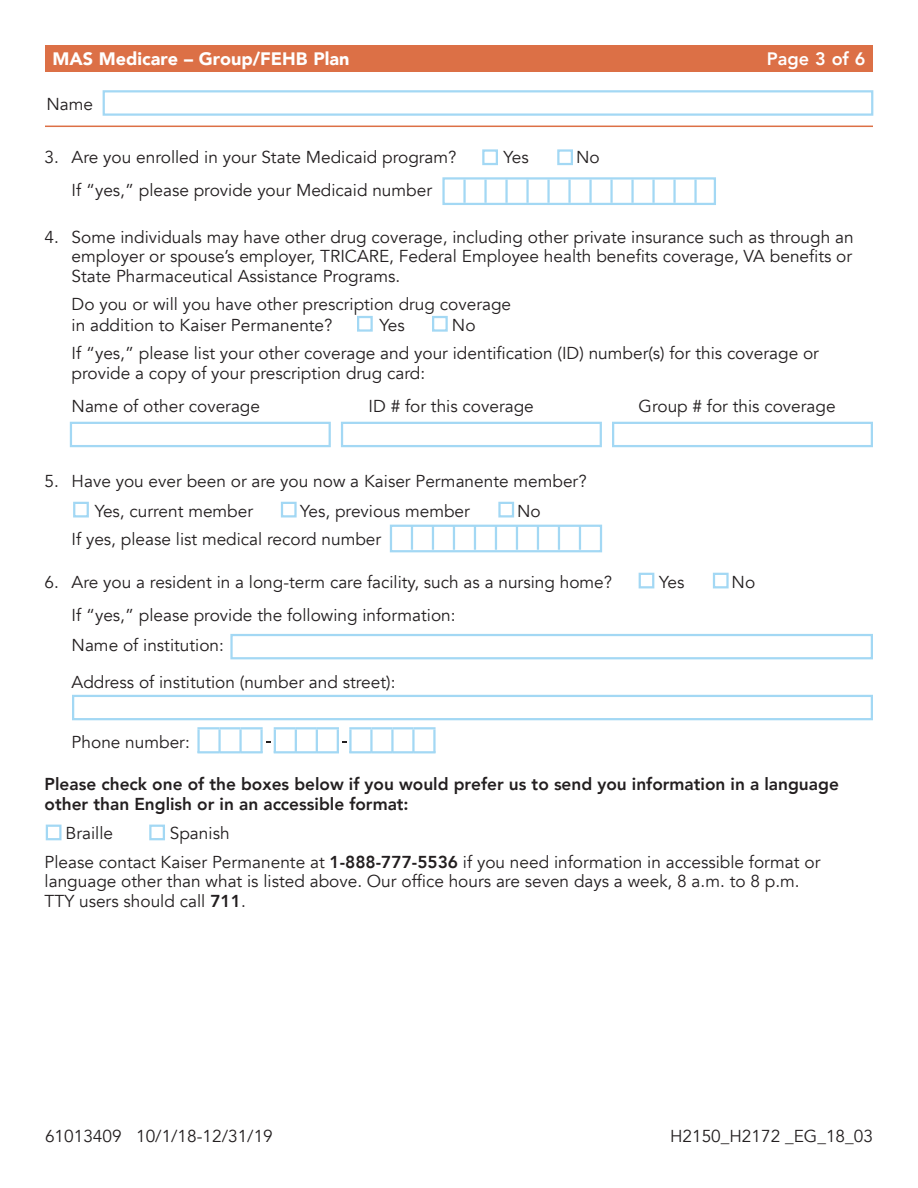
<style>
.page{position:relative;width:918px;height:1188px;background:#fff}
.page>*{position:absolute;margin:0;border:0;box-sizing:border-box;transform-origin:0 0}
.t1{font:900 18px "Avenir";color:#fff}
.t2{font:800 18px "Avenir";color:#fff}
.t3{font:17.25px/19.5px "Avenir";color:#231f20}
.t4{font:800 17.25px/19.5px "Avenir";color:#231f20}
.s1{font-weight:800}
</style>
<div class="page">
<hr style="left:45px;top:126px;width:828px;height:1px;background:#dc7046">
<div style="left:103px;top:90px;width:770px;height:26px;border:2px solid #a3d8f4"></div>
<div style="left:45px;top:45px;width:828px;height:27px;background:#dc7046"></div>
<hr style="left:463px;top:180px;width:3px;height:23px;background:#a3d8f4">
<hr style="left:484px;top:180px;width:3px;height:23px;background:#a3d8f4">
<hr style="left:505px;top:180px;width:3px;height:23px;background:#a3d8f4">
<hr style="left:526px;top:180px;width:3px;height:23px;background:#a3d8f4">
<hr style="left:547px;top:180px;width:3px;height:23px;background:#a3d8f4">
<hr style="left:568px;top:180px;width:3px;height:23px;background:#a3d8f4">
<hr style="left:589px;top:180px;width:3px;height:23px;background:#a3d8f4">
<hr style="left:610px;top:180px;width:3px;height:23px;background:#a3d8f4">
<hr style="left:631px;top:180px;width:3px;height:23px;background:#a3d8f4">
<hr style="left:652px;top:180px;width:3px;height:23px;background:#a3d8f4">
<hr style="left:673px;top:180px;width:3px;height:23px;background:#a3d8f4">
<hr style="left:694px;top:180px;width:3px;height:23px;background:#a3d8f4">
<div style="left:442px;top:177px;width:274px;height:28px;border:2px solid #a3d8f4"></div>
<div style="left:70px;top:422px;width:261px;height:25px;border:2px solid #a3d8f4"></div>
<div style="left:612px;top:422px;width:261px;height:25px;border:2px solid #a3d8f4"></div>
<div style="left:341px;top:422px;width:261px;height:25px;border:2px solid #a3d8f4"></div>
<div style="left:482px;top:149px;width:16px;height:16px;border:2px solid #a3d8f4"></div>
<div style="left:557px;top:149px;width:16px;height:16px;border:2px solid #a3d8f4"></div>
<div style="left:357px;top:316px;width:16px;height:16px;border:2px solid #a3d8f4"></div>
<div style="left:432px;top:316px;width:16px;height:16px;border:2px solid #a3d8f4"></div>
<div style="left:46px;top:825px;width:16px;height:15px;border:2px solid #a3d8f4"></div>
<div style="left:149px;top:825px;width:16px;height:15px;border:2px solid #a3d8f4"></div>
<div style="left:390px;top:525px;width:212px;height:27px;border:2px solid #a3d8f4"></div>
<hr style="left:411px;top:526px;width:2px;height:24px;background:#a3d8f4">
<hr style="left:432px;top:526px;width:2px;height:24px;background:#a3d8f4">
<hr style="left:453px;top:526px;width:2px;height:24px;background:#a3d8f4">
<hr style="left:474px;top:526px;width:2px;height:24px;background:#a3d8f4">
<hr style="left:495px;top:526px;width:2px;height:24px;background:#a3d8f4">
<hr style="left:516px;top:526px;width:2px;height:24px;background:#a3d8f4">
<hr style="left:537px;top:526px;width:2px;height:24px;background:#a3d8f4">
<hr style="left:558px;top:526px;width:2px;height:24px;background:#a3d8f4">
<hr style="left:579px;top:526px;width:2px;height:24px;background:#a3d8f4">
<div style="left:73px;top:502px;width:16px;height:16px;border:2px solid #a3d8f4"></div>
<div style="left:281px;top:502px;width:16px;height:16px;border:2px solid #a3d8f4"></div>
<div style="left:498px;top:502px;width:16px;height:16px;border:2px solid #a3d8f4"></div>
<div style="left:639px;top:573px;width:15px;height:15px;border:2px solid #a3d8f4"></div>
<div style="left:713px;top:573px;width:16px;height:15px;border:2px solid #a3d8f4"></div>
<div style="left:230px;top:634px;width:643px;height:25px;border:2px solid #a3d8f4"></div>
<div style="left:72px;top:695px;width:801px;height:25px;border:2px solid #a3d8f4"></div>
<hr style="left:197px;top:729px;width:3px;height:24px;background:#a3d8f4">
<hr style="left:197px;top:727px;width:23px;height:2px;background:#a3d8f4">
<hr style="left:220px;top:727px;width:21px;height:2px;background:#a3d8f4">
<hr style="left:218px;top:729px;width:3px;height:24px;background:#a3d8f4">
<hr style="left:241px;top:727px;width:22px;height:2px;background:#a3d8f4">
<hr style="left:239px;top:729px;width:3px;height:24px;background:#a3d8f4">
<hr style="left:260px;top:729px;width:3px;height:24px;background:#a3d8f4">
<hr style="left:274px;top:727px;width:22px;height:2px;background:#a3d8f4">
<hr style="left:274px;top:729px;width:2px;height:24px;background:#a3d8f4">
<hr style="left:296px;top:727px;width:21px;height:2px;background:#a3d8f4">
<hr style="left:295px;top:729px;width:2px;height:24px;background:#a3d8f4">
<hr style="left:317px;top:727px;width:22px;height:2px;background:#a3d8f4">
<hr style="left:316px;top:729px;width:2px;height:24px;background:#a3d8f4">
<hr style="left:337px;top:729px;width:2px;height:24px;background:#a3d8f4">
<hr style="left:349px;top:727px;width:22px;height:2px;background:#a3d8f4">
<hr style="left:349px;top:729px;width:3px;height:24px;background:#a3d8f4">
<hr style="left:371px;top:727px;width:21px;height:2px;background:#a3d8f4">
<hr style="left:370px;top:729px;width:3px;height:24px;background:#a3d8f4">
<hr style="left:392px;top:727px;width:21px;height:2px;background:#a3d8f4">
<hr style="left:391px;top:729px;width:3px;height:24px;background:#a3d8f4">
<hr style="left:413px;top:727px;width:23px;height:2px;background:#a3d8f4">
<hr style="left:412px;top:729px;width:3px;height:24px;background:#a3d8f4">
<hr style="left:433px;top:729px;width:3px;height:24px;background:#a3d8f4">
<hr style="left:197px;top:751px;width:23px;height:2px;background:#a3d8f4">
<hr style="left:220px;top:751px;width:21px;height:2px;background:#a3d8f4">
<hr style="left:241px;top:751px;width:22px;height:2px;background:#a3d8f4">
<hr style="left:274px;top:751px;width:22px;height:2px;background:#a3d8f4">
<hr style="left:296px;top:751px;width:21px;height:2px;background:#a3d8f4">
<hr style="left:317px;top:751px;width:22px;height:2px;background:#a3d8f4">
<hr style="left:349px;top:751px;width:22px;height:2px;background:#a3d8f4">
<hr style="left:371px;top:751px;width:21px;height:2px;background:#a3d8f4">
<hr style="left:392px;top:751px;width:21px;height:2px;background:#a3d8f4">
<hr style="left:413px;top:751px;width:23px;height:2px;background:#a3d8f4">
<p class="t1" style="left:52px;top:44px;width:299px">MAS Medicare – Group/FEHB Plan</p>
<p class="t2" style="left:767px;top:48px;width:100px">Page 3 of 6</p>
<p class="t3" style="left:46px;top:95px;width:48px">Name</p>
<p class="t3" style="left:45px;top:148px;width:413px">3. Are you enrolled in your State Medicaid program?</p>
<p class="t3" style="left:504px;top:148px;width:27px">Yes</p>
<p class="t3" style="left:576px;top:148px;width:25px">No</p>
<p class="t3" style="left:72px;top:181px;width:362px">If “yes,” please provide your Medicaid number</p>
<p class="t3" style="left:72px;top:228px;width:784px;text-align:justify;text-indent:-27px">4. Some individuals may have other drug coverage, including other private insurance such as through an employer or spouse’s employer, TRICARE, Federal Employee health benefits coverage, VA benefits or State Pharmaceutical Assistance Programs.</p>
<p class="t3" style="left:72px;top:295px;width:441px;line-height:20.2px">Do you or will you have other prescription drug coverage in addition to Kaiser Permanente?</p>
<p class="t3" style="left:380px;top:315px;width:27px">Yes</p>
<p class="t3" style="left:452px;top:315px;width:25px">No</p>
<p class="t3" style="left:72px;top:344px;width:749px">If “yes,” please list your other coverage and your identification (ID) number(s) for this coverage or provide a copy of your prescription drug card:</p>
<p class="t3" style="left:72px;top:396px;width:190px">Name of other coverage</p>
<p class="t3" style="left:369px;top:396px;width:167px">ID # for this coverage</p>
<p class="t3" style="left:639px;top:396px;width:199px">Group # for this coverage</p>
<p class="t3" style="left:45px;top:472px;width:544px">5. Have you ever been or are you now a Kaiser Permanente member?</p>
<p class="t3" style="left:95px;top:501px;width:160px">Yes, current member</p>
<p class="t3" style="left:300px;top:501px;width:171px">Yes, previous member</p>
<p class="t3" style="left:517px;top:501px;width:25px">No</p>
<p class="t3" style="left:72px;top:530px;width:311px">If yes, please list medical record number</p>
<p class="t3" style="left:45px;top:573px;width:569px">6. Are you a resident in a long-term care facility, such as a nursing home?</p>
<p class="t3" style="left:659px;top:573px;width:27px">Yes</p>
<p class="t3" style="left:732px;top:573px;width:25px">No</p>
<p class="t3" style="left:72px;top:606px;width:386px">If “yes,” please provide the following information:</p>
<p class="t3" style="left:72px;top:636px;width:154px">Name of institution:</p>
<p class="t3" style="left:72px;top:673px;width:325px">Address of institution (number and street):</p>
<p class="t3" style="left:72px;top:733px;width:120px">Phone number:</p>
<p class="t4" style="left:45px;top:775px;width:796px">Please check one of the boxes below if you would prefer us to send you information in a language other than English or in an accessible format:</p>
<p class="t3" style="left:66px;top:824px;width:49px">Braille</p>
<p class="t3" style="left:170px;top:824px;width:61px">Spanish</p>
<p class="t3" style="left:45px;top:852px;width:777px">Please contact Kaiser Permanente at <span class="s1">1-888-777-5536</span> if you need information in accessible format or language other than what is listed above. Our office hours are seven days a week, 8 a.m. to 8 p.m.<br>TTY users should call <span class="s1">711</span>.</p>
<p class="t3" style="left:45px;top:1127px;width:229px">61013409 10/1/18-12/31/19</p>
<p class="t3" style="left:670px;top:1127px;width:204px">H2150_H2172 _EG_18_03</p>
</div>
